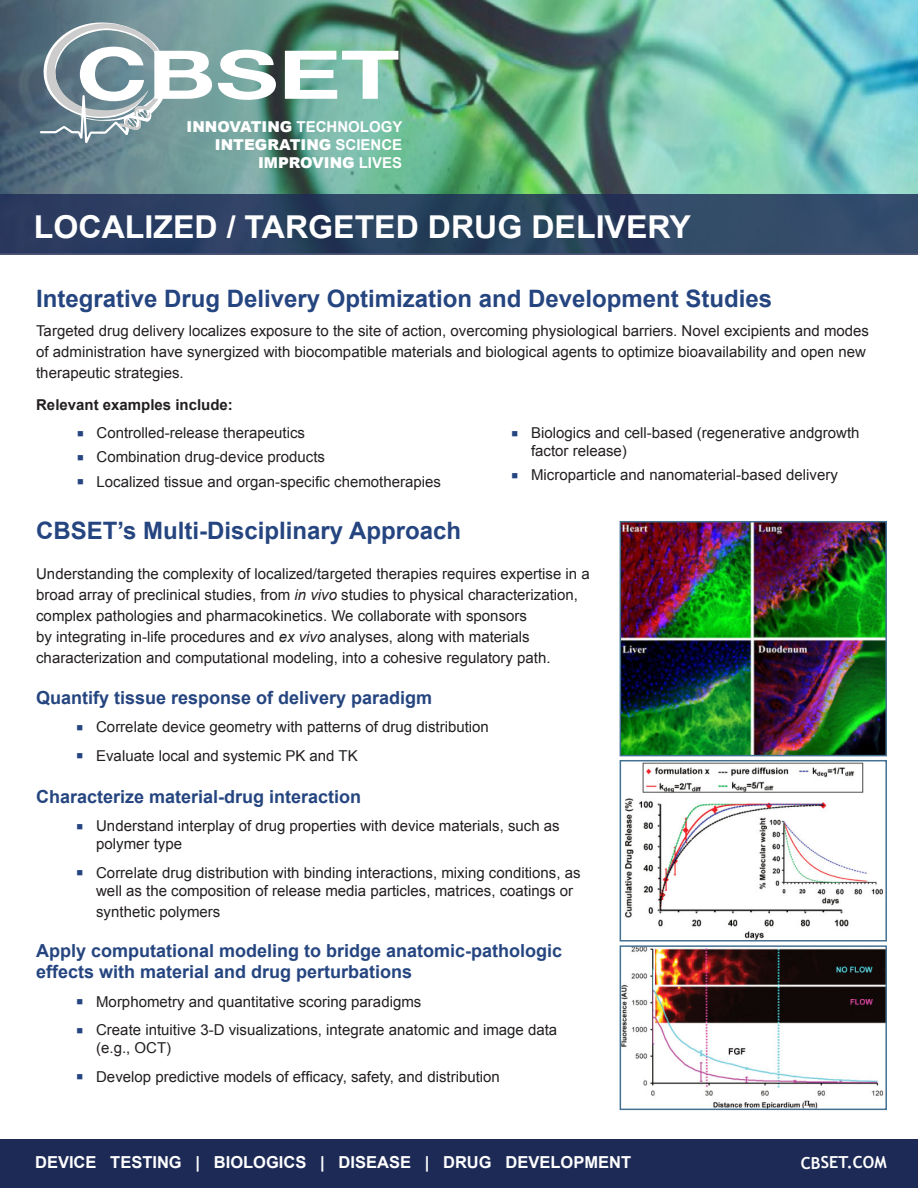
<style>
.page{position:relative;width:918px;height:1188px;background:#fff}
.page>*{position:absolute;margin:0;border:0;box-sizing:border-box;transform-origin:0 0}
.t1{font:700 31.5px "Arial";color:#fff}
.t2{font:700 24px "Arial";color:#254580}
.t3{font:700 18px/21px "Arial";color:#254580}
.t4{font:700 16.5px "Arial";color:#fff}
.t5{font:700 16.5px "Trebuchet MS";color:#fff}
.t6{font:15px/21px "Arial";color:#231f20}
.t7{font:900 15px/18px "Arial";color:#fff;text-align:right}
.t8{font:700 15px "Arial";color:#231f20}
.s1{font-weight:700}
.s2{color:#254580}
.s3{font-style:italic}
</style>
<div class="page">
<img style="left:0;top:0;width:918px;height:195px">
<div style="left:0;top:1140px;width:918px;height:48px;background:#1d2a56"></div>
<img style="left:0;top:195px;width:918px;height:59px">
<svg style="left:218px;top:50px;width:58px;height:50px"></svg>
<svg style="left:285px;top:51px;width:113px;height:48px"></svg>
<svg style="left:40px;top:21px;width:172px;height:122px"></svg>
<img style="left:623px;top:524px;width:261px;height:229px">
<div style="left:620px;top:521px;width:267px;height:235px;border:2px solid #437192"></div>
<img style="left:624px;top:763px;width:259px;height:176px">
<div style="left:620px;top:760px;width:267px;height:182px;border:2px solid #437192"></div>
<img style="left:623px;top:948px;width:261px;height:159px">
<div style="left:620px;top:945px;width:267px;height:165px;border:2px solid #437192"></div>
<p class="t7" style="left:187px;top:119px;width:217px">INNOVATING <span class="s1">TECHNOLOGY<br></span>INTEGRATING <span class="s1">SCIENCE<br></span>IMPROVING <span class="s1">LIVES</span></p>
<h1 class="t1" style="left:34px;top:215px;width:658px">LOCALIZED / TARGETED DRUG DELIVERY</h1>
<h2 class="t2" style="left:36px;top:289px;width:738px">Integrative Drug Delivery Optimization and Development Studies</h2>
<p class="t6" style="left:36px;top:322px;width:834px">Targeted drug delivery localizes exposure to the site of action, overcoming physiological barriers. Novel excipients and modes of administration have synergized with biocompatible materials and biological agents to optimize bioavailability and open new therapeutic strategies.</p>
<p class="t8" style="left:36px;top:399px;width:198px">Relevant examples include:</p>
<p class="t6" style="left:77px;top:424px;width:229px"><span class="s2">■</span> Controlled-release therapeutics</p>
<p class="t6" style="left:77px;top:448px;width:249px"><span class="s2">■</span> Combination drug-device products</p>
<p class="t6" style="left:77px;top:473px;width:365px"><span class="s2">■</span> Localized tissue and organ-specific chemotherapies</p>
<p class="t6" style="left:531px;top:425px;width:330px;line-height:18px;text-indent:-20px"><span class="s2">■</span> Biologics and cell-based (regenerative andgrowth factor release)</p>
<p class="t6" style="left:512px;top:466px;width:328px"><span class="s2">■</span> Microparticle and nanomaterial-based delivery</p>
<h2 class="t2" style="left:36px;top:521px;width:426px">CBSET’s Multi-Disciplinary Approach</h2>
<p class="t6" style="left:36px;top:565px;width:555px">Understanding the complexity of localized/targeted therapies requires expertise in a broad array of preclinical studies, from <span class="s3">in vivo</span> studies to physical characterization, complex pathologies and pharmacokinetics. We collaborate with sponsors<br>by integrating in-life procedures and <span class="s3">ex vivo</span> analyses, along with materials characterization and computational modeling, into a cohesive regulatory path.</p>
<p class="t3" style="left:36px;top:689px;width:398px">Quantify tissue response of delivery paradigm</p>
<p class="t6" style="left:77px;top:718px;width:414px"><span class="s2">■</span> Correlate device geometry with patterns of drug distribution</p>
<p class="t6" style="left:77px;top:746px;width:283px"><span class="s2">■</span> Evaluate local and systemic PK and TK</p>
<p class="t3" style="left:36px;top:788px;width:327px">Characterize material-drug interaction</p>
<p class="t6" style="left:96px;top:818px;width:465px;line-height:18px;text-indent:-20px"><span class="s2">■</span> Understand interplay of drug properties with device materials, such as polymer type</p>
<p class="t6" style="left:96px;top:865px;width:486px;line-height:18px;text-indent:-20px"><span class="s2">■</span> Correlate drug distribution with binding interactions, mixing conditions, as well as the composition of release media particles, matrices, coatings or</p>
<p class="t6" style="left:96px;top:902px;width:126px">synthetic polymers</p>
<p class="t3" style="left:36px;top:942px;width:528px">Apply computational modeling to bridge anatomic-pathologic effects with material and drug perturbations</p>
<p class="t6" style="left:77px;top:992px;width:346px"><span class="s2">■</span> Morphometry and quantitative scoring paradigms</p>
<p class="t6" style="left:96px;top:1022px;width:463px;line-height:18px;text-indent:-20px"><span class="s2">■</span> Create intuitive 3-D visualizations, integrate anatomic and image data (e.g., OCT)</p>
<p class="t6" style="left:77px;top:1067px;width:425px"><span class="s2">■</span> Develop predictive models of efficacy, safety, and distribution</p>
<p class="t4" style="left:35px;top:1156px;width:597px">DEVICE TESTING | BIOLOGICS | DISEASE | DRUG DEVELOPMENT</p>
<p class="t5" style="left:801px;top:1157px;width:88px;rotate:-1deg">CBSET.COM</p>
</div>
